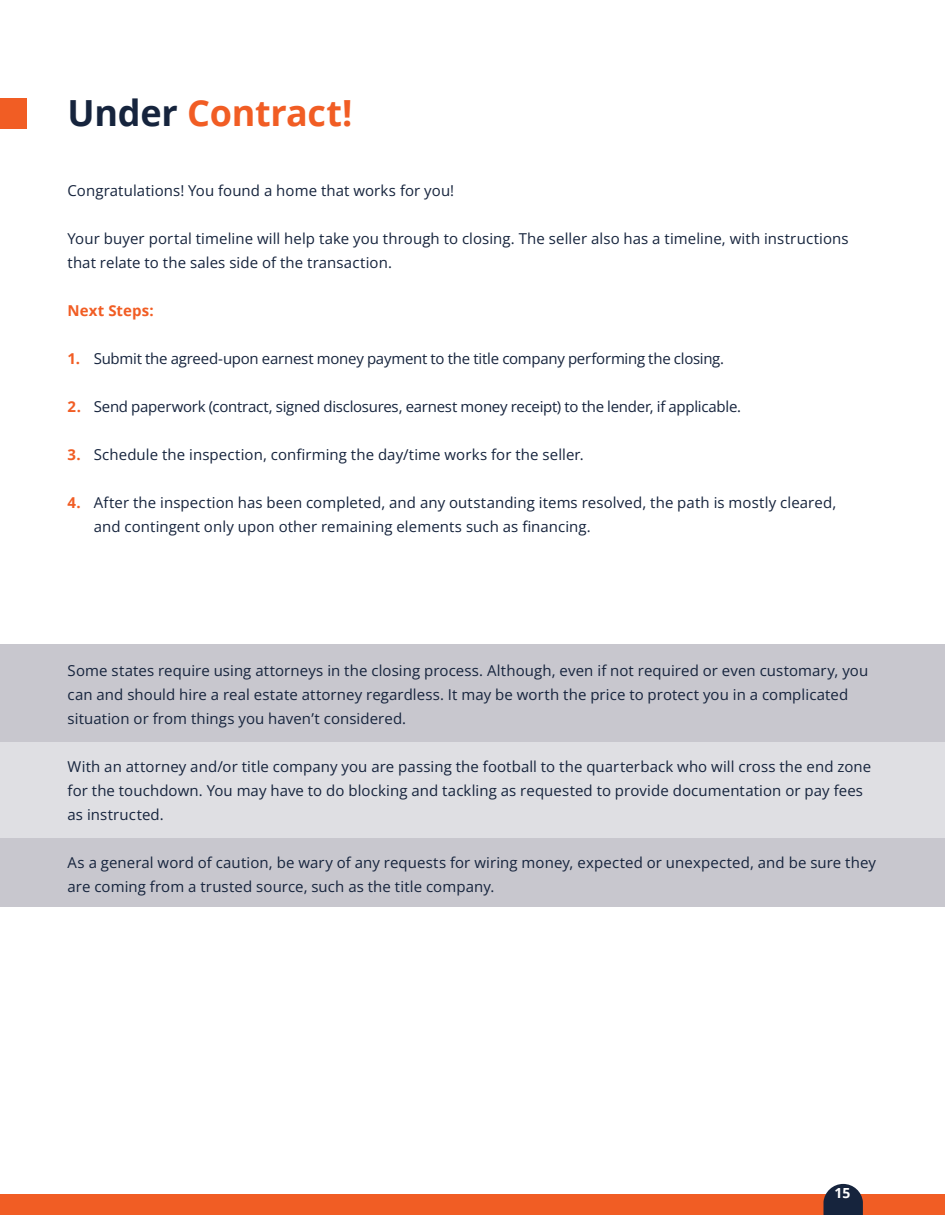
<style>
.page{position:relative;width:945px;height:1215px;background:#fff}
.page>*{position:absolute;margin:0;border:0;box-sizing:border-box;transform-origin:0 0}
.t1{font:700 36px "Open Sans";letter-spacing:-.005em;color:#f15d24}
.t2{font:15px/24px "Open Sans";letter-spacing:.005em;color:#16243d}
.t3{font:15px "Open Sans";letter-spacing:-.02em;color:#16243d}
.t4{font:700 15px "Open Sans";letter-spacing:.01em;color:#f15d24}
.t5{font:700 13.95px "Open Sans";color:#fff}
.s1{color:#16243d}
.s2{font-weight:700;color:#f15d24}
</style>
<div class="page">
<div style="left:0;top:1195px;width:945px;height:20px;background:#f15d24"></div>
<svg style="left:824px;top:1184px;width:39px;height:31px"></svg>
<div style="left:0;top:742px;width:945px;height:96px;background:#dfdfe3"></div>
<div style="left:0;top:838px;width:945px;height:69px;background:#c8c7ce"></div>
<div style="left:0;top:644px;width:945px;height:98px;background:#c8c7ce"></div>
<div style="left:0;top:98px;width:27px;height:31px;background:#f15d24"></div>
<h1 class="t1" style="left:68px;top:98px;width:287px"><span class="s1">Under</span> Contract!</h1>
<p class="t2" style="left:68px;top:180px;width:388px">Congratulations! You found a home that works for you!</p>
<p class="t2" style="left:68px;top:228px;width:783px">Your buyer portal timeline will help take you through to closing. The seller also has a timeline, with instructions that relate to the sales side of the transaction.</p>
<p class="t4" style="left:68px;top:300px;width:88px">Next Steps:</p>
<p class="t3" style="left:68px;top:353px;width:658px"><span class="s2">1.</span> Submit the agreed-upon earnest money payment to the title company performing the closing.</p>
<p class="t3" style="left:68px;top:396px;width:675px"><span class="s2">2.</span> Send paperwork (contract, signed disclosures, earnest money receipt) to the lender, if applicable.</p>
<p class="t2" style="left:68px;top:442px;width:518px"><span class="s2">3.</span> Schedule the inspection, confirming the day/time works for the seller.</p>
<p class="t2" style="left:94px;top:492px;width:744px;text-indent:-26px"><span class="s2">4.</span> After the inspection has been completed, and any outstanding items resolved, the path is mostly cleared, and contingent only upon other remaining elements such as financing.</p>
<p class="t2" style="left:68px;top:660px;width:802px">Some states require using attorneys in the closing process. Although, even if not required or even customary, you can and should hire a real estate attorney regardless. It may be worth the price to protect you in a complicated situation or from things you haven’t considered.</p>
<p class="t2" style="left:68px;top:756px;width:805px">With an attorney and/or title company you are passing the football to the quarterback who will cross the end zone for the touchdown. You may have to do blocking and tackling as requested to provide documentation or pay fees as instructed.</p>
<p class="t2" style="left:68px;top:852px;width:810px">As a general word of caution, be wary of any requests for wiring money, expected or unexpected, and be sure they are coming from a trusted source, such as the title company.</p>
<p class="t5" style="left:835px;top:1188px;width:17px">15</p>
</div>
